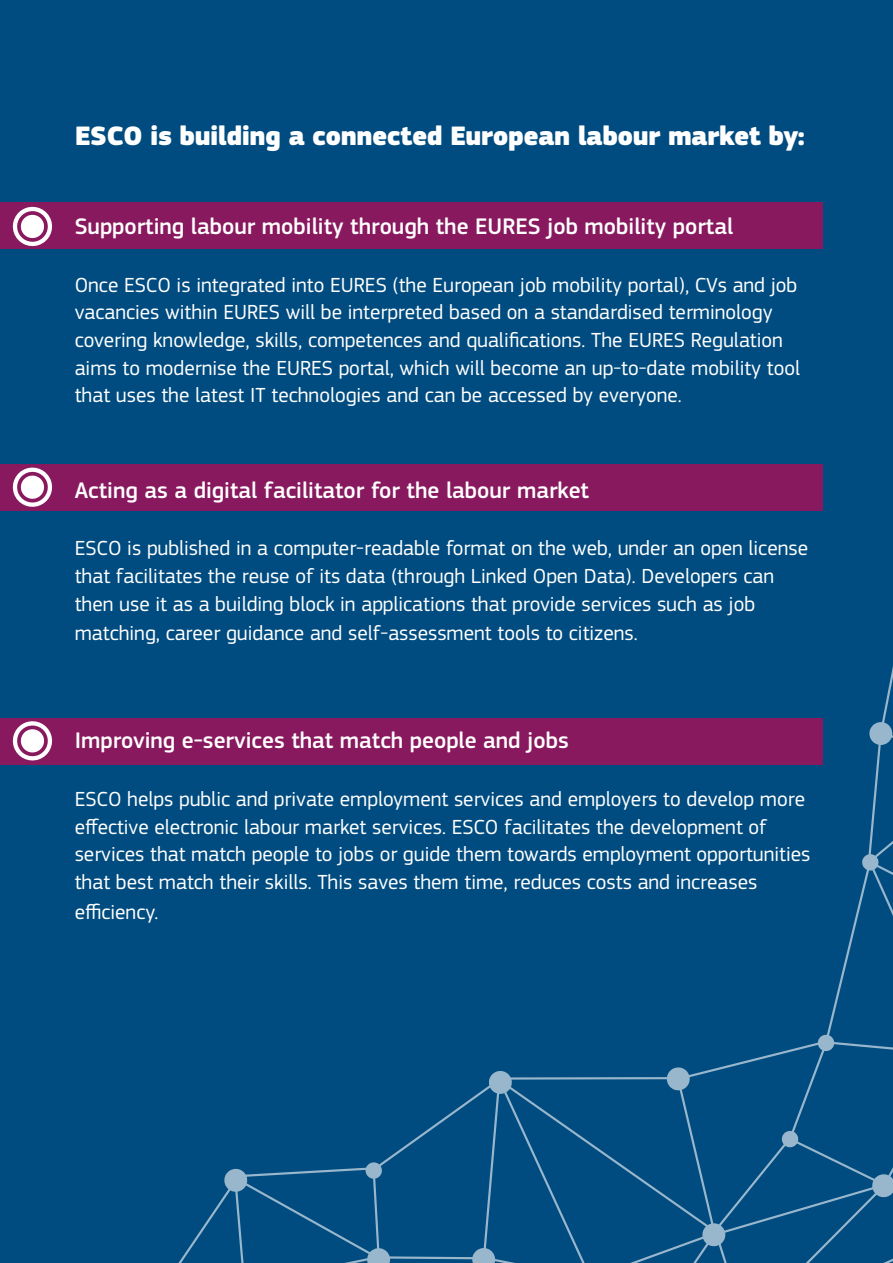
<style>
.page{position:relative;width:893px;height:1263px;background:#004c80}
.page>*{position:absolute;margin:0;border:0;box-sizing:border-box;transform-origin:0 0}
.t1{font:900 27.75px "EC Square Sans Pro Extra";letter-spacing:-.02em;color:#fff}
.t2{font:500 23.4px "EC Square Sans Pro";color:#fff}
.t3{font:21.15px/27.6px "EC Square Sans Pro";color:#fff}
</style>
<div class="page">
<div style="left:0;top:464px;width:822px;height:46px;background:#89195e"></div>
<div style="left:0;top:203px;width:822px;height:46px;background:#89195e"></div>
<svg style="left:0;top:666px;width:893px;height:597px"></svg>
<svg style="left:12px;top:206px;width:40px;height:41px"></svg>
<svg style="left:12px;top:467px;width:40px;height:40px"></svg>
<svg style="left:12px;top:721px;width:40px;height:42px;background:#c792b3"></svg>
<p class="t1" style="left:75px;top:118px;width:732px">ESCO is building a connected European labour market by:</p>
<p class="t2" style="left:75px;top:213px;width:660px">Supporting labour mobility through the EURES job mobility portal</p>
<p class="t3" style="left:75px;top:271px;width:727px">Once ESCO is integrated into EURES (the European job mobility portal), CVs and job vacancies within EURES will be interpreted based on a standardised terminology covering knowledge, skills, competences and qualifications. The EURES Regulation aims to modernise the EURES portal, which will become an up-to-date mobility tool that uses the latest IT technologies and can be accessed by everyone.</p>
<p class="t2" style="left:75px;top:476px;width:516px">Acting as a digital facilitator for the labour market</p>
<p class="t3" style="left:75px;top:535px;width:735px">ESCO is published in a computer-readable format on the web, under an open license that facilitates the reuse of its data (through Linked Open Data). Developers can then use it as a building block in applications that provide services such as job</p>
<p class="t3" style="left:75px;top:620px;width:564px">matching, career guidance and self-assessment tools to citizens.</p>
<p class="t2" style="left:75px;top:727px;width:496px">Improving e-services that match people and jobs</p>
<p class="t3" style="left:75px;top:785px;width:737px">ESCO helps public and private employment services and employers to develop more effective electronic labour market services. ESCO facilitates the development of services that match people to jobs or guide them towards employment opportunities that best match their skills. This saves them time, reduces costs and increases</p>
<p class="t3" style="left:75px;top:898px;width:85px">efficiency.</p>
</div>
